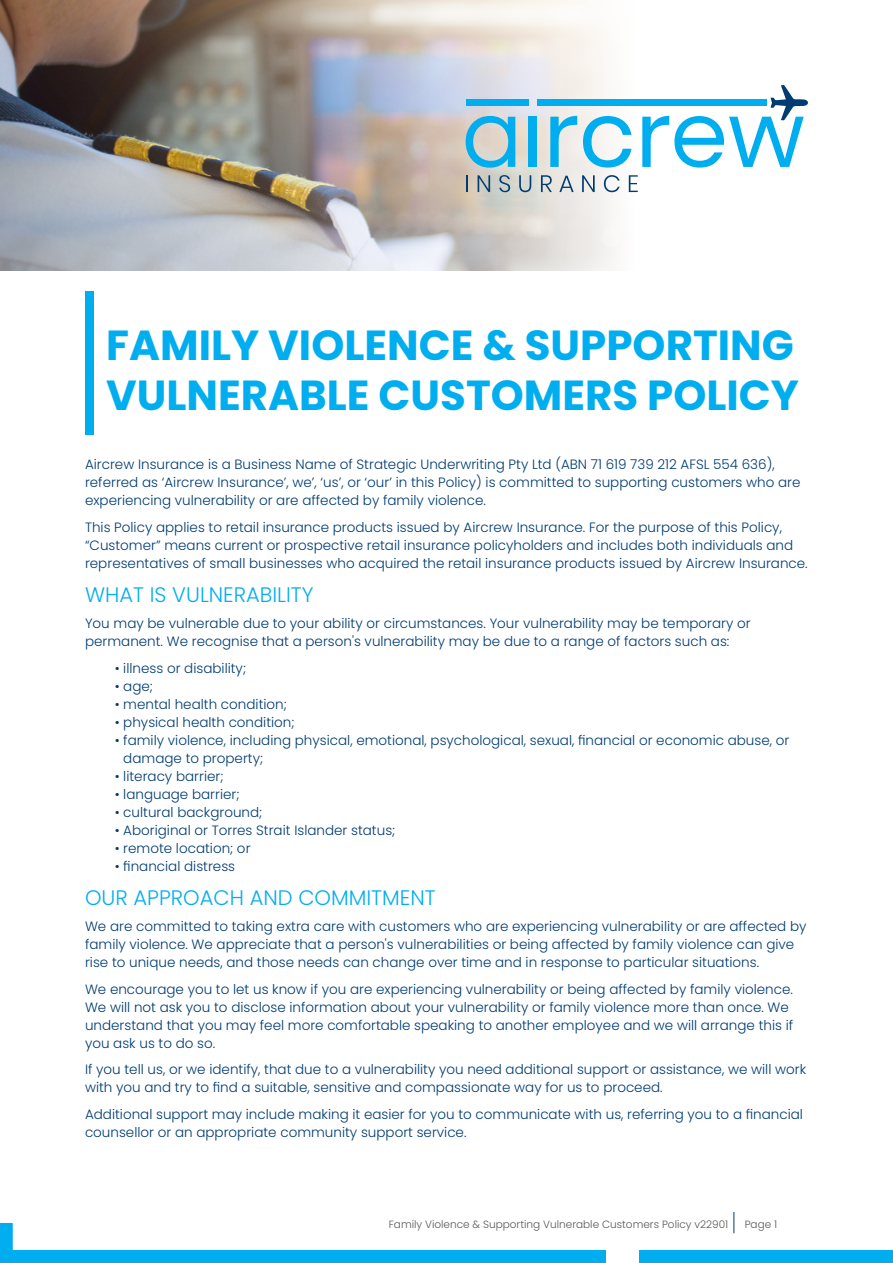
<style>
.page{position:relative;width:893px;height:1263px;background:#fff}
.page>*{position:absolute;margin:0;border:0;box-sizing:border-box;transform-origin:0 0}
.t1{font:700 42px/50.4px "Poppins";color:#00aeef}
.t2{font:300 21px "Poppins";color:#00aeef}
.t3{font:300 13.5px/18px "Poppins";color:#003c72}
.t4{font:300 10.5px "Poppins";color:#57585a}
</style>
<div class="page">
<svg style="left:733px;top:1212px;width:1px;height:21px"></svg>
<svg style="left:0;top:1223px;width:13px;height:27px"></svg>
<div style="left:639px;top:1250px;width:254px;height:13px;background:#00aeef"></div>
<div style="left:0;top:1250px;width:606px;height:13px;background:#00aeef"></div>
<img style="left:0;top:0;width:268px;height:271px">
<div style="left:85px;top:291px;width:9px;height:143px;background:#00aeef"></div>
<img style="left:268px;top:0;width:368px;height:271px">
<div style="left:537px;top:99px;width:229px;height:7px;background:#00aeef"></div>
<div style="left:466px;top:99px;width:63px;height:7px;background:#00aeef"></div>
<svg style="left:466px;top:116px;width:49px;height:52px;background:#7cc3d9"></svg>
<div style="left:529px;top:117px;width:8px;height:50px;background:#00aeef"></div>
<svg style="left:550px;top:116px;width:27px;height:51px"></svg>
<svg style="left:583px;top:116px;width:48px;height:52px"></svg>
<svg style="left:466px;top:175px;width:2px;height:17px"></svg>
<svg style="left:478px;top:175px;width:12px;height:17px"></svg>
<svg style="left:499px;top:175px;width:11px;height:17px"></svg>
<svg style="left:519px;top:175px;width:12px;height:17px"></svg>
<svg style="left:541px;top:175px;width:11px;height:17px"></svg>
<svg style="left:559px;top:176px;width:15px;height:16px"></svg>
<svg style="left:582px;top:175px;width:13px;height:17px"></svg>
<svg style="left:604px;top:175px;width:16px;height:17px"></svg>
<svg style="left:629px;top:175px;width:9px;height:17px"></svg>
<svg style="left:642px;top:85px;width:166px;height:83px"></svg>
<p class="t1" style="left:106px;top:320px;width:694px">FAMILY VIOLENCE &amp; SUPPORTING<br>VULNERABLE CUSTOMERS POLICY</p>
<p class="t3" style="left:85px;top:455px;width:717px">Aircrew Insurance is a Business Name of Strategic Underwriting Pty Ltd (ABN 71 619 739 212 AFSL 554 636), referred as ‘Aircrew Insurance’, we’, ‘us’, or ‘our’ in this Policy) is committed to supporting customers who are experiencing vulnerability or are affected by family violence.</p>
<p class="t3" style="left:85px;top:518px;width:724px">This Policy applies to retail insurance products issued by Aircrew Insurance. For the purpose of this Policy, “Customer” means current or prospective retail insurance policyholders and includes both individuals and representatives of small businesses who acquired the retail insurance products issued by Aircrew Insurance.</p>
<p class="t2" style="left:85px;top:582px;width:230px">WHAT IS VULNERABILITY</p>
<p class="t3" style="left:85px;top:614px;width:667px">You may be vulnerable due to your ability or circumstances. Your vulnerability may be temporary or permanent. We recognise that a person's vulnerability may be due to a range of factors such as:</p>
<p class="t3" style="left:115px;top:659px;width:133px">• illness or disability;</p>
<p class="t3" style="left:115px;top:677px;width:40px">• age;</p>
<p class="t3" style="left:115px;top:695px;width:174px">• mental health condition;</p>
<p class="t3" style="left:115px;top:713px;width:181px">• physical health condition;</p>
<p class="t3" style="left:123px;top:731px;width:668px;text-indent:-9px">• family violence, including physical, emotional, psychological, sexual, financial or economic abuse, or damage to property;</p>
<p class="t3" style="left:115px;top:767px;width:110px">• literacy barrier;</p>
<p class="t3" style="left:115px;top:785px;width:126px">• language barrier;</p>
<p class="t3" style="left:115px;top:803px;width:149px">• cultural background;</p>
<p class="t3" style="left:115px;top:821px;width:282px">• Aboriginal or Torres Strait Islander status;</p>
<p class="t3" style="left:115px;top:839px;width:137px">• remote location; or</p>
<p class="t3" style="left:115px;top:857px;width:122px">• financial distress</p>
<p class="t2" style="left:85px;top:885px;width:352px">OUR APPROACH AND COMMITMENT</p>
<p class="t3" style="left:85px;top:918px;width:723px">We are committed to taking extra care with customers who are experiencing vulnerability or are affected by family violence. We appreciate that a person's vulnerabilities or being affected by family violence can give rise to unique needs, and those needs can change over time and in response to particular situations.</p>
<p class="t3" style="left:85px;top:980px;width:710px">We encourage you to let us know if you are experiencing vulnerability or being affected by family violence.<br>We will not ask you to disclose information about your vulnerability or family violence more than once. We understand that you may feel more comfortable speaking to another employee and we will arrange this if you ask us to do so.</p>
<p class="t3" style="left:85px;top:1061px;width:723px">If you tell us, or we identify, that due to a vulnerability you need additional support or assistance, we will work with you and try to find a suitable, sensitive and compassionate way for us to proceed.</p>
<p class="t3" style="left:85px;top:1105px;width:719px">Additional support may include making it easier for you to communicate with us, referring you to a financial counsellor or an appropriate community support service.</p>
<p class="t4" style="left:389px;top:1218px;width:341px">Family Violence &amp; Supporting Vulnerable Customers Policy v22901</p>
<p class="t4" style="left:745px;top:1218px;width:34px">Page 1</p>
</div>
